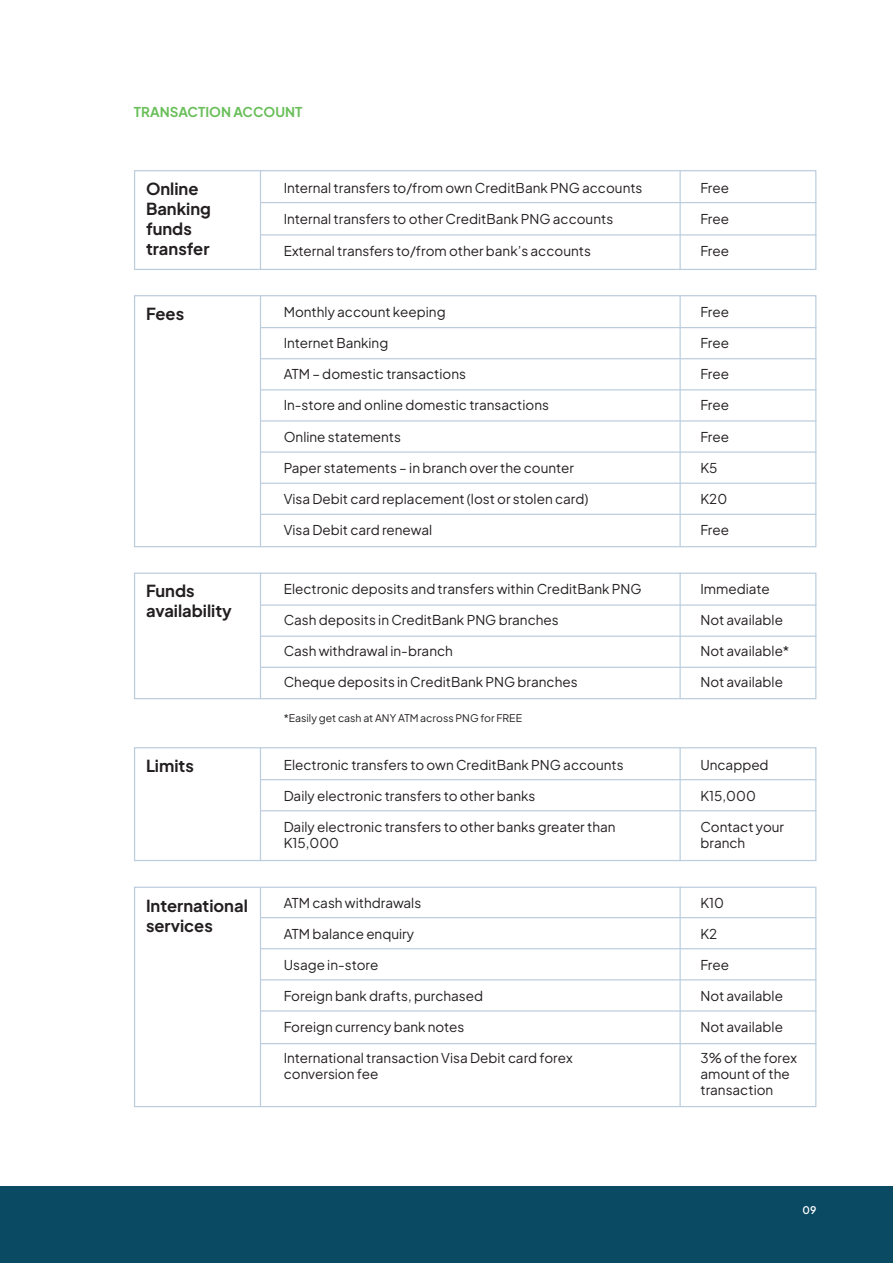
<style>
.page{position:relative;width:893px;height:1263px;background:#fff}
.page>*{position:absolute;margin:0;border:0;box-sizing:border-box;transform-origin:0 0}
.t1{font:700 16.5px/19.8px "Plus Jakarta Sans";color:#231f20}
.t2{font:13.5px/16.2px "Plus Jakarta Sans";color:#231f20}
.t3{font:700 13.5px "Plus Jakarta Sans";color:#6abf5a}
.t4{font:10.5px "Plus Jakarta Sans";color:#231f20}
.t5{font:600 10.5px "Plus Jakarta Sans";color:#fff}
</style>
<div class="page">
<div style="left:0;top:1186px;width:893px;height:77px;background:#0b4a63"></div>
<div style="left:134px;top:170px;width:682px;height:100px;border:1px solid #bcd"></div>
<hr style="left:261px;top:202px;width:555px;height:1px;background:#bcd">
<hr style="left:260px;top:171px;width:1px;height:98px;background:#bcd">
<hr style="left:679px;top:171px;width:2px;height:98px;background:#bcd">
<hr style="left:261px;top:234px;width:555px;height:1px;background:#bcd">
<div style="left:134px;top:295px;width:682px;height:252px;border:1px solid #bcd"></div>
<hr style="left:261px;top:327px;width:555px;height:1px;background:#bcd">
<hr style="left:260px;top:296px;width:1px;height:250px;background:#bcd">
<hr style="left:679px;top:295px;width:2px;height:251px;background:#bcd">
<hr style="left:261px;top:358px;width:555px;height:1px;background:#bcd">
<hr style="left:261px;top:389px;width:555px;height:1px;background:#bcd">
<hr style="left:261px;top:420px;width:555px;height:2px;background:#bcd">
<hr style="left:261px;top:451px;width:555px;height:2px;background:#bcd">
<hr style="left:261px;top:483px;width:555px;height:1px;background:#bcd">
<hr style="left:261px;top:514px;width:555px;height:1px;background:#bcd">
<div style="left:134px;top:573px;width:682px;height:126px;border:1px solid #bcd"></div>
<hr style="left:261px;top:604px;width:555px;height:2px;background:#bcd">
<hr style="left:260px;top:573px;width:1px;height:125px;background:#bcd">
<hr style="left:679px;top:573px;width:2px;height:125px;background:#bcd">
<hr style="left:261px;top:636px;width:555px;height:1px;background:#bcd">
<hr style="left:261px;top:667px;width:555px;height:1px;background:#bcd">
<div style="left:134px;top:747px;width:682px;height:114px;border:1px solid #bcd"></div>
<hr style="left:261px;top:779px;width:555px;height:1px;background:#bcd">
<hr style="left:260px;top:747px;width:1px;height:114px;background:#bcd">
<hr style="left:679px;top:748px;width:2px;height:113px;background:#bcd">
<hr style="left:261px;top:810px;width:555px;height:1px;background:#bcd">
<div style="left:134px;top:887px;width:682px;height:220px;border:1px solid #bcd"></div>
<hr style="left:261px;top:917px;width:555px;height:1px;background:#bcd">
<hr style="left:260px;top:887px;width:1px;height:220px;background:#bcd">
<hr style="left:679px;top:887px;width:2px;height:220px;background:#bcd">
<hr style="left:261px;top:948px;width:555px;height:1px;background:#bcd">
<hr style="left:261px;top:979px;width:555px;height:1px;background:#bcd">
<hr style="left:261px;top:1010px;width:555px;height:1px;background:#bcd">
<hr style="left:261px;top:1043px;width:555px;height:1px;background:#bcd">
<p class="t3" style="left:134px;top:100px;width:170px">TRANSACTION ACCOUNT</p>
<p class="t1" style="left:146px;top:177px;width:66px">Online<br>Banking funds transfer</p>
<p class="t2" style="left:284px;top:179px;width:360px">Internal transfers to/from own CreditBank PNG accounts</p>
<p class="t2" style="left:700px;top:179px;width:30px">Free</p>
<p class="t2" style="left:284px;top:210px;width:331px">Internal transfers to other CreditBank PNG accounts</p>
<p class="t2" style="left:700px;top:210px;width:30px">Free</p>
<p class="t2" style="left:284px;top:241px;width:309px">External transfers to/from other bank’s accounts</p>
<p class="t2" style="left:700px;top:241px;width:30px">Free</p>
<p class="t1" style="left:146px;top:302px;width:40px">Fees</p>
<p class="t2" style="left:284px;top:303px;width:163px">Monthly account keeping</p>
<p class="t2" style="left:700px;top:303px;width:30px">Free</p>
<p class="t2" style="left:284px;top:334px;width:106px">Internet Banking</p>
<p class="t2" style="left:700px;top:334px;width:30px">Free</p>
<p class="t2" style="left:284px;top:365px;width:184px">ATM – domestic transactions</p>
<p class="t2" style="left:700px;top:365px;width:30px">Free</p>
<p class="t2" style="left:284px;top:396px;width:267px">In-store and online domestic transactions</p>
<p class="t2" style="left:700px;top:396px;width:30px">Free</p>
<p class="t2" style="left:284px;top:427px;width:119px">Online statements</p>
<p class="t2" style="left:700px;top:427px;width:30px">Free</p>
<p class="t2" style="left:284px;top:458px;width:292px">Paper statements – in branch over the counter</p>
<p class="t2" style="left:700px;top:458px;width:19px">K5</p>
<p class="t2" style="left:284px;top:489px;width:306px">Visa Debit card replacement (lost or stolen card)</p>
<p class="t2" style="left:700px;top:489px;width:28px">K20</p>
<p class="t2" style="left:284px;top:520px;width:150px">Visa Debit card renewal</p>
<p class="t2" style="left:700px;top:520px;width:30px">Free</p>
<p class="t1" style="left:146px;top:579px;width:87px">Funds availability</p>
<p class="t2" style="left:284px;top:579px;width:359px">Electronic deposits and transfers within CreditBank PNG</p>
<p class="t2" style="left:700px;top:579px;width:71px">Immediate</p>
<p class="t2" style="left:284px;top:610px;width:276px">Cash deposits in CreditBank PNG branches</p>
<p class="t2" style="left:700px;top:610px;width:84px">Not available</p>
<p class="t2" style="left:284px;top:641px;width:171px">Cash withdrawal in-branch</p>
<p class="t2" style="left:700px;top:641px;width:90px">Not available*</p>
<p class="t2" style="left:284px;top:673px;width:295px">Cheque deposits in CreditBank PNG branches</p>
<p class="t2" style="left:700px;top:673px;width:84px">Not available</p>
<p class="t4" style="left:284px;top:709px;width:240px">*Easily get cash at ANY ATM across PNG for FREE</p>
<p class="t1" style="left:146px;top:754px;width:49px">Limits</p>
<p class="t2" style="left:284px;top:755px;width:341px">Electronic transfers to own CreditBank PNG accounts</p>
<p class="t2" style="left:700px;top:755px;width:70px">Uncapped</p>
<p class="t2" style="left:284px;top:786px;width:253px">Daily electronic transfers to other banks</p>
<p class="t2" style="left:700px;top:786px;width:57px">K15,000</p>
<p class="t2" style="left:284px;top:817px;width:333px">Daily electronic transfers to other banks greater than</p>
<p class="t2" style="left:700px;top:817px;width:85px">Contact your</p>
<p class="t2" style="left:284px;top:833px;width:57px">K15,000</p>
<p class="t2" style="left:700px;top:833px;width:46px">branch</p>
<p class="t1" style="left:146px;top:894px;width:103px">International services</p>
<p class="t2" style="left:284px;top:893px;width:139px">ATM cash withdrawals</p>
<p class="t2" style="left:700px;top:893px;width:25px">K10</p>
<p class="t2" style="left:284px;top:924px;width:132px">ATM balance enquiry</p>
<p class="t2" style="left:700px;top:924px;width:18px">K2</p>
<p class="t2" style="left:284px;top:955px;width:96px">Usage in-store</p>
<p class="t2" style="left:700px;top:955px;width:30px">Free</p>
<p class="t2" style="left:284px;top:986px;width:201px">Foreign bank drafts, purchased</p>
<p class="t2" style="left:700px;top:986px;width:84px">Not available</p>
<p class="t2" style="left:284px;top:1017px;width:182px">Foreign currency bank notes</p>
<p class="t2" style="left:700px;top:1017px;width:84px">Not available</p>
<p class="t2" style="left:284px;top:1048px;width:290px">International transaction Visa Debit card forex</p>
<p class="t2" style="left:700px;top:1048px;width:98px">3% of the forex</p>
<p class="t2" style="left:284px;top:1064px;width:96px">conversion fee</p>
<p class="t2" style="left:700px;top:1064px;width:91px">amount of the transaction</p>
<p class="t5" style="left:803px;top:1201px;width:15px">09</p>
</div>
